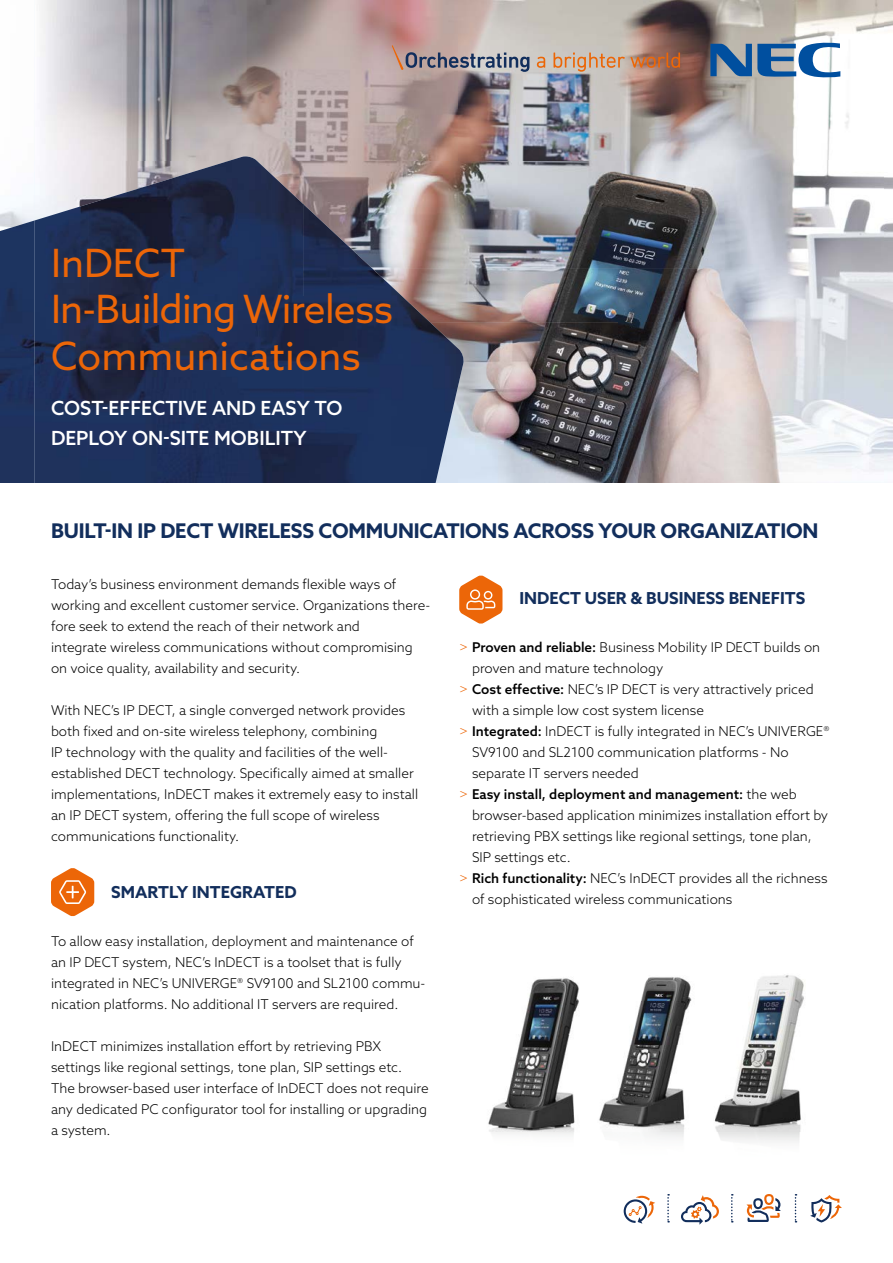
<style>
.page{position:relative;width:893px;height:1263px;background:#fff}
.page>*{position:absolute;margin:0;border:0;box-sizing:border-box;transform-origin:0 0}
.t1{font:39px/46.8px "Azo Sans";color:#ec6608}
.t2{font:700 20.25px "Azo Sans";letter-spacing:-.01em;color:#122e5c}
.t3{font:500 19.5px/30px "Azo Sans";color:#fff}
.t4{font:700 16.5px "Azo Sans";color:#122e5c}
.t5{font:300 13.5px/21px "Azo Sans";color:#000}
.t6{font:500 13.5px "Azo Sans";color:#000}
.s1{color:#ec6608}
.s2{font-weight:500}
.s3{font-weight:300;color:#ec6608}
.s4{font-weight:300}
</style>
<div class="page">
<img style="left:35px;top:0;width:849px;height:161px">
<img style="left:35px;top:161px;width:689px;height:54px">
<img style="left:724px;top:161px;width:160px;height:322px">
<img style="left:357px;top:215px;width:368px;height:53px">
<img style="left:411px;top:268px;width:314px;height:54px">
<img style="left:464px;top:322px;width:261px;height:161px">
<img style="left:0;top:220px;width:35px;height:263px">
<img style="left:88px;top:156px;width:215px;height:327px">
<img style="left:35px;top:204px;width:53px;height:279px">
<img style="left:303px;top:204px;width:54px;height:279px">
<img style="left:357px;top:254px;width:54px;height:229px">
<img style="left:411px;top:304px;width:53px;height:179px">
<svg style="left:537px;top:57px;width:8px;height:11px"></svg>
<svg style="left:553px;top:53px;width:127px;height:19px;background:#c4977a"></svg>
<svg style="left:392px;top:45px;width:137px;height:27px;background:#a49a9e"></svg>
<svg style="left:710px;top:42px;width:130px;height:36px"></svg>
<svg style="left:624px;top:1196px;width:31px;height:28px"></svg>
<svg style="left:746px;top:1194px;width:35px;height:28px"></svg>
<svg style="left:681px;top:1195px;width:38px;height:30px"></svg>
<svg style="left:810px;top:1195px;width:32px;height:27px"></svg>
<svg style="left:795px;top:1194px;width:1px;height:28px"></svg>
<svg style="left:731px;top:1194px;width:2px;height:28px"></svg>
<svg style="left:667px;top:1194px;width:2px;height:28px"></svg>
<svg style="left:51px;top:868px;width:43px;height:48px"></svg>
<img style="left:488px;top:978px;width:91px;height:154px">
<img style="left:714px;top:975px;width:90px;height:157px">
<img style="left:640px;top:977px;width:52px;height:25px">
<img style="left:599px;top:1002px;width:91px;height:130px">
<svg style="left:459px;top:575px;width:43px;height:49px"></svg>
<svg style="left:718px;top:1132px;width:82px;height:11px"></svg>
<h1 class="t1" style="left:51px;top:239px;width:344px">InDECT<br>In-Building Wireless<br>Communications</h1>
<h3 class="t3" style="left:51px;top:393px;width:293px">COST-EFFECTIVE AND EASY TO<br>DEPLOY ON-SITE MOBILITY</h3>
<h2 class="t2" style="left:51px;top:517px;width:769px">BUILT-IN IP DECT WIRELESS COMMUNICATIONS ACROSS YOUR ORGANIZATION</h2>
<p class="t5" style="left:51px;top:573px;width:381px">Today’s business environment demands flexible ways of working and excellent customer service. Organizations there&shy;fore seek to extend the reach of their network and<br>integrate wireless communications without compromising on voice quality, availability and security.</p>
<p class="t5" style="left:51px;top:699px;width:369px">With NEC’s IP DECT, a single converged network provides both fixed and on-site wireless telephony, combining<br>IP technology with the quality and facilities of the well&shy;established DECT technology. Specifically aimed at smaller implementations, InDECT makes it extremely easy to install an IP DECT system, offering the full scope of wireless communications functionality.</p>
<p class="t4" style="left:111px;top:881px;width:187px">SMARTLY INTEGRATED</p>
<p class="t5" style="left:51px;top:930px;width:376px">To allow easy installation, deployment and maintenance of an IP DECT system, NEC’s InDECT is a toolset that is fully integrated in NEC’s UNIVERGE® SV9100 and SL2100 commu&shy;nication platforms. No additional IT servers are required.</p>
<p class="t5" style="left:51px;top:1035px;width:379px">InDECT minimizes installation effort by retrieving PBX settings like regional settings, tone plan, SIP settings etc.<br>The browser-based user interface of InDECT does not require any dedicated PC configurator tool for installing or upgrading a system.</p>
<p class="t4" style="left:519px;top:587px;width:287px">INDECT USER &amp; BUSINESS BENEFITS</p>
<p class="t5" style="left:459px;top:636px;width:363px"><span class="s1">&gt;</span> <span class="s2">Proven and reliable:</span> Business Mobility IP DECT builds on</p>
<p class="t5" style="left:472px;top:657px;width:193px">proven and mature technology</p>
<p class="t5" style="left:459px;top:678px;width:356px"><span class="s1">&gt;</span> <span class="s2">Cost effective:</span> NEC’s IP DECT is very attractively priced</p>
<p class="t5" style="left:472px;top:699px;width:233px">with a simple low cost system license</p>
<p class="t5" style="left:459px;top:720px;width:372px"><span class="s1">&gt;</span> <span class="s2">Integrated:</span> InDECT is fully integrated in NEC’s UNIVERGE®</p>
<p class="t5" style="left:472px;top:741px;width:318px">SV9100 and SL2100 communication platforms - No</p>
<p class="t5" style="left:472px;top:762px;width:168px">separate IT servers needed</p>
<p class="t6" style="left:459px;top:785px;width:339px"><span class="s3">&gt;</span> Easy install, deployment and management: <span class="s4">the web</span></p>
<p class="t5" style="left:472px;top:804px;width:358px">browser-based application minimizes installation effort by</p>
<p class="t5" style="left:472px;top:825px;width:341px">retrieving PBX settings like regional settings, tone plan,</p>
<p class="t5" style="left:472px;top:846px;width:100px">SIP settings etc.</p>
<p class="t5" style="left:459px;top:867px;width:370px"><span class="s1">&gt;</span> <span class="s2">Rich functionality:</span> NEC’s InDECT provides all the richness</p>
<p class="t5" style="left:472px;top:888px;width:262px">of sophisticated wireless communications</p>
</div>
